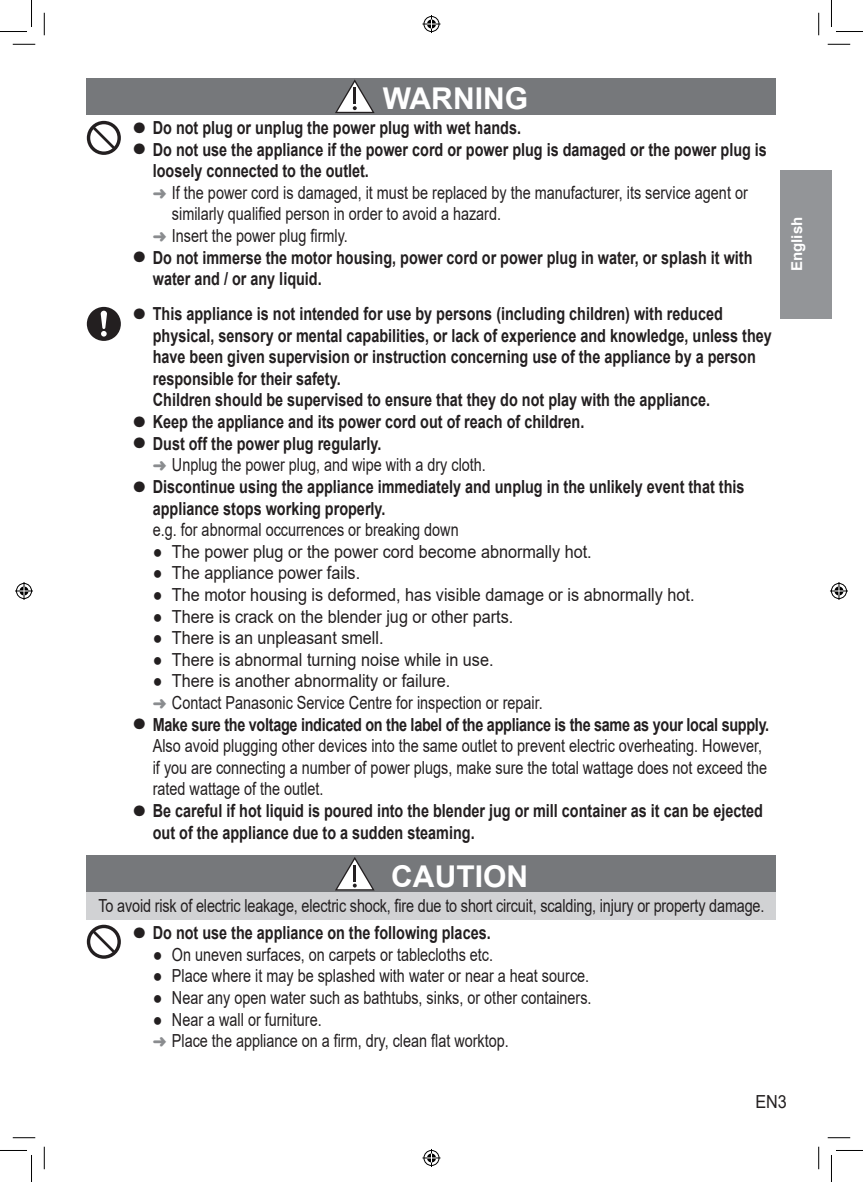
<style>
.page{position:relative;width:863px;height:1182px;background:#fff}
.page>*{position:absolute;margin:0;border:0;box-sizing:border-box;transform-origin:0 0}
._00_table_Header01{font:700 30px "Arial";color:#fff}
.t1{font:700 18px/21.6px "Arial";color:#231f20;scale:.8 1}
._00_PL_list_dot_body{font:18px/21.6px "Arial";color:#231f20;scale:.8 1}
._00_PL_list_dot_body-2{font:18px "Arial";color:#231f20;scale:.9 1}
._00_PL_body_C{font:18px "Arial";letter-spacing:-.01em;color:#231f20;scale:.8 1}
.t2{font:700 18px "Arial";letter-spacing:-.02em;color:#231f20;scale:.8 1}
.t3{font:700 15px "Arial";color:#fff}
.s1{color:#8a8c8f}
</style>
<div class="page">
<div style="left:780px;top:170px;width:51px;height:148px;background:#939598"></div>
<div style="left:87px;top:78px;width:689px;height:36px;background:#76787b"></div>
<svg style="left:335px;top:80px;width:39px;height:33px"></svg>
<svg style="left:87px;top:121px;width:34px;height:34px"></svg>
<svg style="left:90px;top:124px;width:27px;height:27px"></svg>
<svg style="left:92px;top:126px;width:23px;height:23px"></svg>
<svg style="left:87px;top:307px;width:34px;height:34px"></svg>
<div style="left:87px;top:855px;width:689px;height:36px;background:#76787b"></div>
<div style="left:87px;top:891px;width:689px;height:28px;background:#d1d2d4"></div>
<svg style="left:335px;top:857px;width:39px;height:33px"></svg>
<svg style="left:87px;top:924px;width:34px;height:34px"></svg>
<div style="left:90px;top:928px;width:27px;height:27px;background:#fff;border-radius:50%"></div>
<svg style="left:92px;top:930px;width:23px;height:22px"></svg>
<svg style="left:13px;top:44px;width:22px;height:1px"></svg>
<svg style="left:827px;top:44px;width:23px;height:1px"></svg>
<svg style="left:13px;top:1137px;width:22px;height:1px"></svg>
<svg style="left:827px;top:1137px;width:23px;height:1px"></svg>
<svg style="left:44px;top:13px;width:1px;height:22px"></svg>
<svg style="left:44px;top:1146px;width:1px;height:23px"></svg>
<svg style="left:818px;top:13px;width:1px;height:22px"></svg>
<svg style="left:818px;top:1146px;width:1px;height:23px"></svg>
<svg style="left:0;top:0;width:32px;height:32px"></svg>
<svg style="left:0;top:1150px;width:32px;height:31px"></svg>
<svg style="left:831px;top:0;width:31px;height:32px"></svg>
<svg style="left:831px;top:1150px;width:31px;height:31px"></svg>
<svg style="left:422px;top:15px;width:18px;height:18px"></svg>
<svg style="left:422px;top:1149px;width:18px;height:17px"></svg>
<svg style="left:15px;top:582px;width:18px;height:18px"></svg>
<svg style="left:830px;top:582px;width:17px;height:18px"></svg>
<p class="_00_table_Header01" style="left:383px;top:78px;width:146px">WARNING</p>
<p class="t1" style="left:134px;top:117px;width:485px">● Do not plug or unplug the power plug with wet hands.</p>
<p class="t1" style="left:153px;top:139px;width:769px;text-indent:-19px">● Do not use the appliance if the power cord or power plug is damaged or the power plug is loosely connected to the outlet.</p>
<p class="_00_PL_list_dot_body" style="left:172px;top:181px;width:721px;text-indent:-19px"><span class="s1">➜</span> If the power cord is damaged, it must be replaced by the manufacturer, its service agent or similarly qualified person in order to avoid a hazard.</p>
<p class="_00_PL_list_dot_body" style="left:153px;top:225px;width:245px"><span class="s1">➜</span> Insert the power plug firmly.</p>
<p class="t1" style="left:153px;top:247px;width:751px;text-indent:-19px">● Do not immerse the motor housing, power cord or power plug in water, or splash it with water and / or any liquid.</p>
<p class="t1" style="left:153px;top:303px;width:775px;text-indent:-19px">● This appliance is not intended for use by persons (including children) with reduced physical, sensory or mental capabilities, or lack of experience and knowledge, unless they have been given supervision or instruction concerning use of the appliance by a person responsible for their safety.<br>Children should be supervised to ensure that they do not play with the appliance.</p>
<p class="t1" style="left:134px;top:411px;width:565px">● Keep the appliance and its power cord out of reach of children.</p>
<p class="t1" style="left:134px;top:432px;width:311px">● Dust off the power plug regularly.</p>
<p class="_00_PL_list_dot_body" style="left:153px;top:454px;width:418px"><span class="s1">➜</span> Unplug the power plug, and wipe with a dry cloth.</p>
<p class="t1" style="left:153px;top:476px;width:741px;text-indent:-19px">● Discontinue using the appliance immediately and unplug in the unlikely event that this appliance stops working properly.</p>
<p class="_00_PL_list_dot_body" style="left:153px;top:519px;width:384px">e.g. for abnormal occurrences or breaking down</p>
<p class="_00_PL_list_dot_body-2" style="left:153px;top:539px;width:489px">● The power plug or the power cord become abnormally hot.</p>
<p class="_00_PL_list_dot_body-2" style="left:153px;top:560px;width:232px">● The appliance power fails.</p>
<p class="_00_PL_list_dot_body-2" style="left:153px;top:582px;width:603px">● The motor housing is deformed, has visible damage or is abnormally hot.</p>
<p class="_00_PL_list_dot_body-2" style="left:153px;top:603px;width:402px">● There is crack on the blender jug or other parts.</p>
<p class="_00_PL_list_dot_body-2" style="left:153px;top:625px;width:258px">● There is an unpleasant smell.</p>
<p class="_00_PL_list_dot_body-2" style="left:153px;top:647px;width:380px">● There is abnormal turning noise while in use.</p>
<p class="_00_PL_list_dot_body-2" style="left:153px;top:668px;width:332px">● There is another abnormality or failure.</p>
<p class="_00_PL_list_dot_body" style="left:153px;top:691px;width:489px"><span class="s1">➜</span> Contact Panasonic Service Centre for inspection or repair.</p>
<p class="t2" style="left:134px;top:711px;width:796px">● Make sure the voltage indicated on the label of the appliance is the same as your local supply.</p>
<p class="_00_PL_list_dot_body" style="left:153px;top:735px;width:769px">Also avoid plugging other devices into the same outlet to prevent electric overheating. However, if you are connecting a number of power plugs, make sure the total wattage does not exceed the rated wattage of the outlet.</p>
<p class="t1" style="left:153px;top:800px;width:764px;text-indent:-19px">● Be careful if hot liquid is poured into the blender jug or mill container as it can be ejected out of the appliance due to a sudden steaming.</p>
<p class="_00_table_Header01" style="left:391px;top:855px;width:138px">CAUTION</p>
<p class="_00_PL_body_C" style="left:98px;top:893px;width:833px">To avoid risk of electric leakage, electric shock, fire due to short circuit, scalding, injury or property damage.</p>
<p class="t1" style="left:134px;top:922px;width:448px">● Do not use the appliance on the following places.</p>
<p class="_00_PL_list_dot_body-2" style="left:153px;top:941px;width:379px">● On uneven surfaces, on carpets or tablecloths etc.</p>
<p class="_00_PL_list_dot_body-2" style="left:153px;top:963px;width:486px">● Place where it may be splashed with water or near a heat source.</p>
<p class="_00_PL_list_dot_body-2" style="left:153px;top:985px;width:489px">● Near any open water such as bathtubs, sinks, or other containers.</p>
<p class="_00_PL_list_dot_body-2" style="left:153px;top:1006px;width:189px">● Near a wall or furniture.</p>
<p class="_00_PL_list_dot_body" style="left:153px;top:1029px;width:446px"><span class="s1">➜</span> Place the appliance on a firm, dry, clean flat worktop.</p>
<p class="t3" style="left:786px;top:271px;width:56px;rotate:-90deg">English</p>
<p class="_00_PL_list_dot_body-2" style="left:755px;top:1089px;width:37px">EN3</p>
</div>
